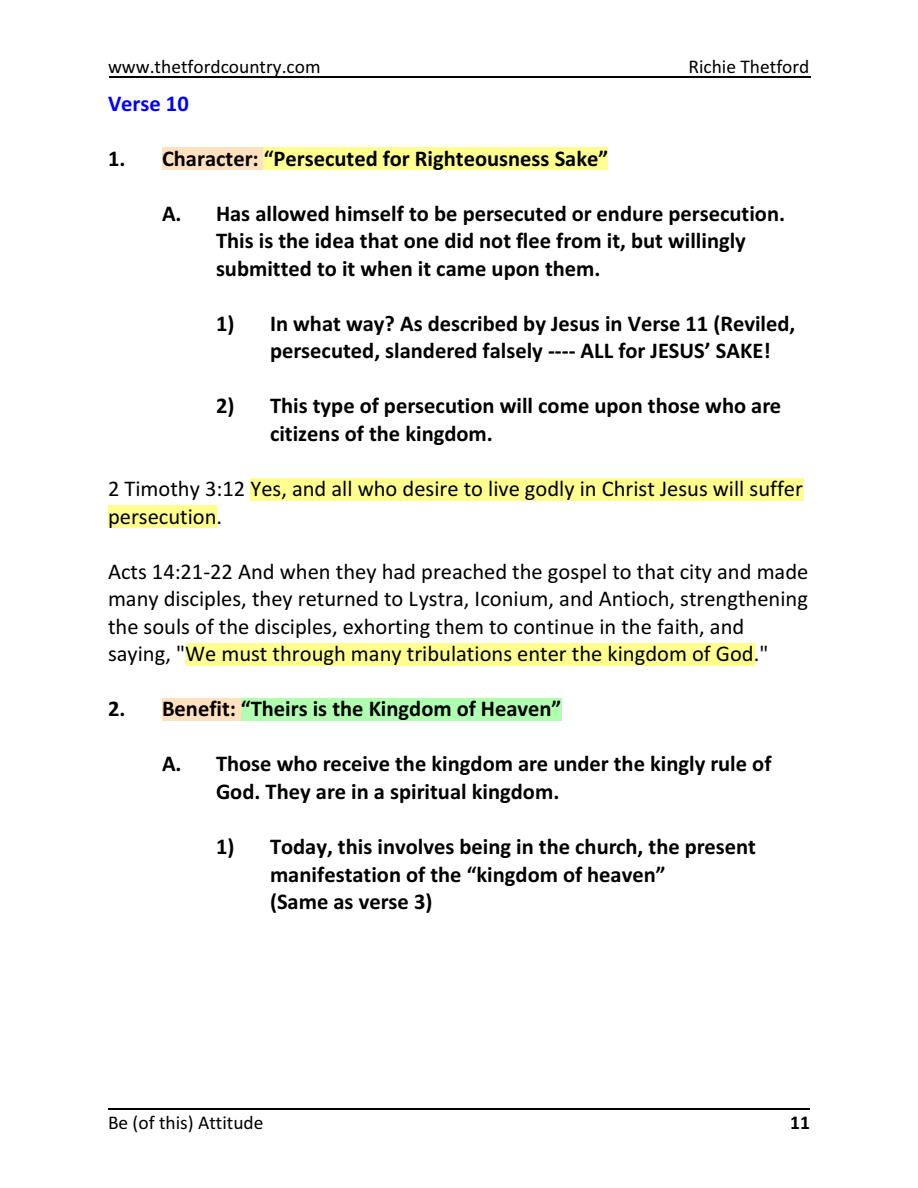
<style>
.page{position:relative;width:918px;height:1188px;background:#fff}
.page>*{position:absolute;margin:0;border:0;box-sizing:border-box;transform-origin:0 0}
.t1{font:700 22.5px/27.6px "Calibri";color:#000}
.t2{font:22.5px/27.6px "Calibri";color:#000}
.t3{font:700 22.5px "Calibri";color:#00f}
.t4{font:19.5px "Calibri";color:#000}
.t5{font:700 19.5px "Calibri";color:#000}
</style>
<div class="page">
<hr style="left:109px;top:77px;width:702px;height:1px;background:#000">
<div style="left:162px;top:148px;width:102px;height:22px;background:#ffe0bf"></div>
<div style="left:264px;top:148px;width:344px;height:22px;background:#ffff8f"></div>
<div style="left:250px;top:478px;width:554px;height:23px;background:#ffff8f"></div>
<div style="left:108px;top:506px;width:109px;height:22px;background:#ffff8f"></div>
<div style="left:185px;top:643px;width:570px;height:23px;background:#ffff8f"></div>
<div style="left:162px;top:698px;width:79px;height:23px;background:#ffe0bf"></div>
<div style="left:241px;top:698px;width:320px;height:23px;background:#b0ffb0"></div>
<hr style="left:108px;top:1109px;width:702px;height:1px;background:#000">
<p class="t4" style="left:108px;top:58px;width:214px">www.thetfordcountry.com</p>
<p class="t4" style="left:688px;top:58px;width:123px">Richie Thetford</p>
<p class="t3" style="left:108px;top:94px;width:82px">Verse 10</p>
<p class="t1" style="left:108px;top:146px;width:502px">1. Character: “Persecuted for Righteousness Sake”</p>
<p class="t1" style="left:216px;top:201px;width:571px;text-indent:-54px">A. Has allowed himself to be persecuted or endure persecution.<br>This is the idea that one did not flee from it, but willingly submitted to it when it came upon them.</p>
<p class="t1" style="left:270px;top:311px;width:527px;text-indent:-54px">1) In what way? As described by Jesus in Verse 11 (Reviled, persecuted, slandered falsely ---- ALL for JESUS’ SAKE!</p>
<p class="t1" style="left:270px;top:394px;width:513px;text-indent:-54px">2) This type of persecution will come upon those who are citizens of the kingdom.</p>
<p class="t2" style="left:108px;top:477px;width:696px">2 Timothy 3:12 Yes, and all who desire to live godly in Christ Jesus will suffer persecution.</p>
<p class="t2" style="left:108px;top:559px;width:702px">Acts 14:21-22 And when they had preached the gospel to that city and made many disciples, they returned to Lystra, Iconium, and Antioch, strengthening the souls of the disciples, exhorting them to continue in the faith, and saying, "We must through many tribulations enter the kingdom of God."</p>
<p class="t1" style="left:108px;top:697px;width:455px">2. Benefit: “Theirs is the Kingdom of Heaven”</p>
<p class="t1" style="left:216px;top:752px;width:557px;text-indent:-54px">A. Those who receive the kingdom are under the kingly rule of<br>God. They are in a spiritual kingdom.</p>
<p class="t1" style="left:270px;top:835px;width:488px;text-indent:-54px">1) Today, this involves being in the church, the present manifestation of the “kingdom of heaven”<br>(Same as verse 3)</p>
<p class="t4" style="left:108px;top:1114px;width:157px">Be (of this) Attitude</p>
<p class="t5" style="left:790px;top:1114px;width:21px">11</p>
</div>
